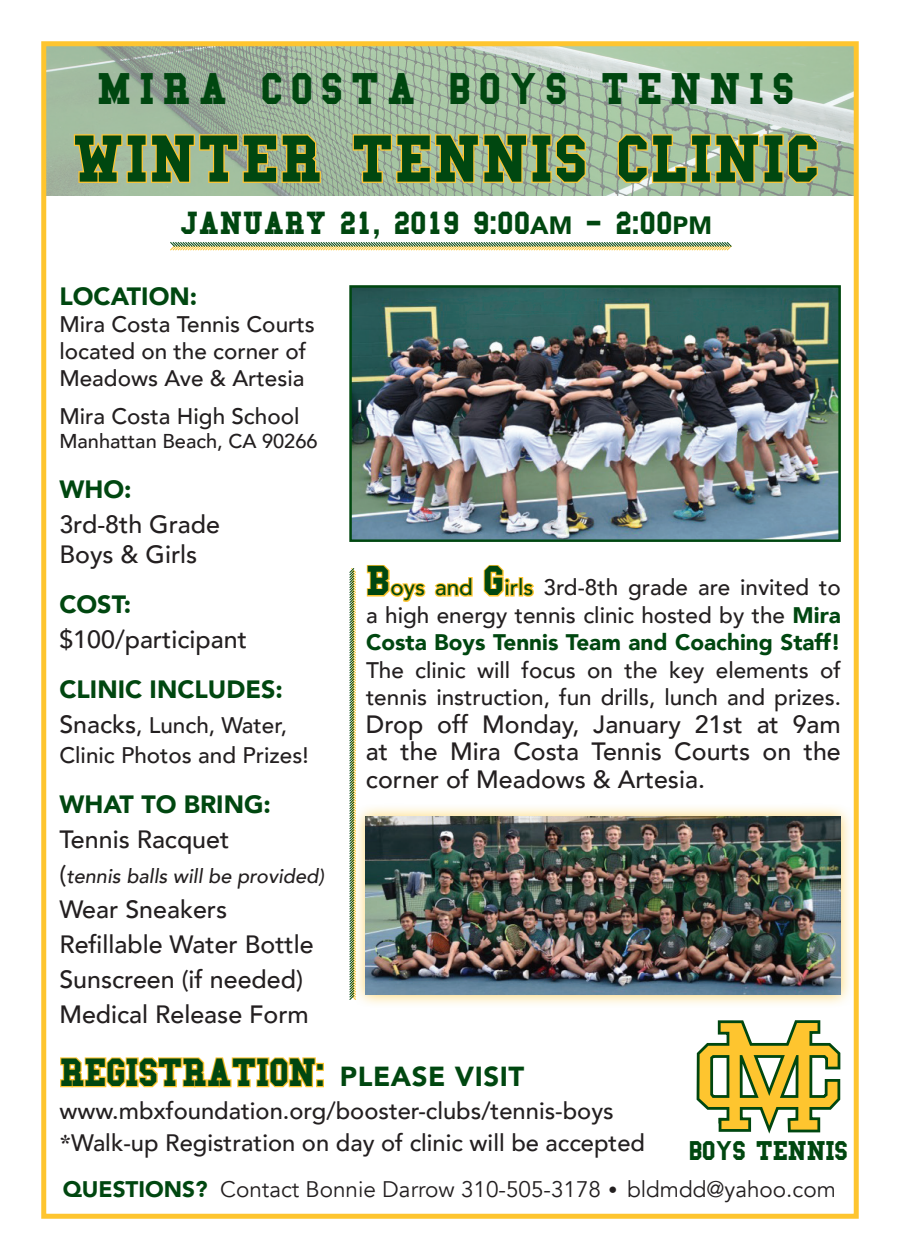
<style>
.page{position:relative;width:900px;height:1260px;background:#fff}
.page>*{position:absolute;margin:0;border:0;box-sizing:border-box;transform-origin:0 0}
.t1{font:700 67.5px "College";color:#004710}
.t2{font:700 45px "College";letter-spacing:.16em;color:#004710}
.t3{font:700 40px "College";letter-spacing:-.03em;color:#004710}
.t4{font:700 32.5px "College";color:#004710}
.t5{font:700 27.5px "College";letter-spacing:-.03em;color:#004710}
.t6{font:500 25px/35px "Avenir";color:#231f20}
.t7{font:900 25px "Avenir";color:#004710}
.t8{font:500 23.75px/32.5px "Avenir";color:#231f20}
.t9{font:500 22.5px/27.5px "Avenir";color:#231f20}
.t10{font:22.5px "Avenir";color:#231f20}
.t11{font:italic 500 20px "Avenir";color:#231f20}
.t12{font:500 20px "Avenir";color:#231f20}
.s1{font-family:"Avenir";font-weight:900;font-size:25px}
.s2{font-size:25px}
.s3{font-style:normal;font-size:25px}
.s4{font-family:"Avenir";font-weight:900;font-size:27.5px}
.s5{font-family:"Times New Roman";font-weight:700}
.s6{font-family:"College";font-weight:700;font-size:42.5px;color:#004710}
.s7{color:#004710}
.s8{font-weight:900;color:#004710}
.s9{font-family:"Proxima Nova";font-size:30px}
</style>
<div class="page">
<img style="left:41px;top:41px;width:818px;height:1178px">
<h2 class="t2" style="left:97px;top:67px;width:699px">MIRA COSTA BOYS TENNIS</h2>
<h1 class="t1" style="left:72px;top:126px;width:750px">WINTER TENNIS CLINIC</h1>
<h3 class="t4" style="left:180px;top:207px;width:534px">JANUARY 21, 2019 9:00<span class="s1">AM</span> - 2:00<span class="s1">PM</span></h3>
<p class="t7" style="left:59px;top:275px;width:139px">LOCATION:</p>
<p class="t9" style="left:59px;top:310px;width:257px">Mira Costa Tennis Courts located on the corner of<br>Meadows Ave &amp; Artesia</p>
<p class="t9" style="left:59px;top:401px;width:242px">Mira Costa High School</p>
<p class="t12" style="left:59px;top:423px;width:260px">Manhattan Beach, CA 90266</p>
<p class="t7" style="left:59px;top:467px;width:74px">WHO:</p>
<p class="t6" style="left:59px;top:508px;width:162px;line-height:30px">3rd-8th Grade<br>Boys &amp; Girls</p>
<p class="t7" style="left:59px;top:582px;width:73px">COST:</p>
<p class="t6" style="left:59px;top:620px;width:189px">$100/participant</p>
<p class="t7" style="left:59px;top:667px;width:225px">CLINIC INCLUDES:</p>
<p class="t9" style="left:59px;top:709px;width:251px;line-height:30px"><span class="s2">Snacks</span>, Lunch, Water,<br>Clinic Photos and Prizes!</p>
<p class="t7" style="left:59px;top:782px;width:213px">WHAT TO BRING:</p>
<p class="t6" style="left:59px;top:820px;width:171px">Tennis Racquet</p>
<p class="t11" style="left:59px;top:864px;width:266px"><span class="s3">(</span>tennis balls will be provided)</p>
<p class="t6" style="left:59px;top:890px;width:256px">Wear Sneakers<br>Refillable Water Bottle<br>Sunscreen (if needed)<br>Medical Release Form</p>
<h3 class="t3" style="left:59px;top:1053px;width:466px">REGISTRATION: <span class="s4">PLEASE VISIT</span></h3>
<p class="t8" style="left:59px;top:1093px;width:587px">www.mbxfoundation.org/booster-clubs/tennis-boys <span class="s5">*</span>Walk-up Registration on day of clinic will be accepted</p>
<p class="t9" style="left:366px;top:572px;width:476px;text-align:justify"><span class="s6">B</span><span class="s7">oys and</span> <span class="s6">G</span><span class="s7">irls</span> 3rd-8th grade are invited to a high energy tennis clinic hosted by the <span class="s8">Mira Costa Boys Tennis Team and Coaching Staff!</span></p>
<p class="t9" style="left:366px;top:655px;width:476px">The clinic will focus on the key elements of tennis instruction, fun drills, lunch and prizes.</p>
<p class="t6" style="left:366px;top:709px;width:476px;line-height:27.5px;text-align:justify">Drop off Monday, January 21st at 9am at the Mira Costa Tennis Courts on the corner of Meadows &amp; Artesia.</p>
<p class="t5" style="left:689px;top:1137px;width:161px">BOYS TENNIS</p>
<p class="t10" style="left:63px;top:1176px;width:775px"><span class="s8">QUESTIONS?</span> Contact Bonnie Darrow 310-505-3178 <span class="s9">•</span> bldmdd@yahoo.com</p>
</div>
